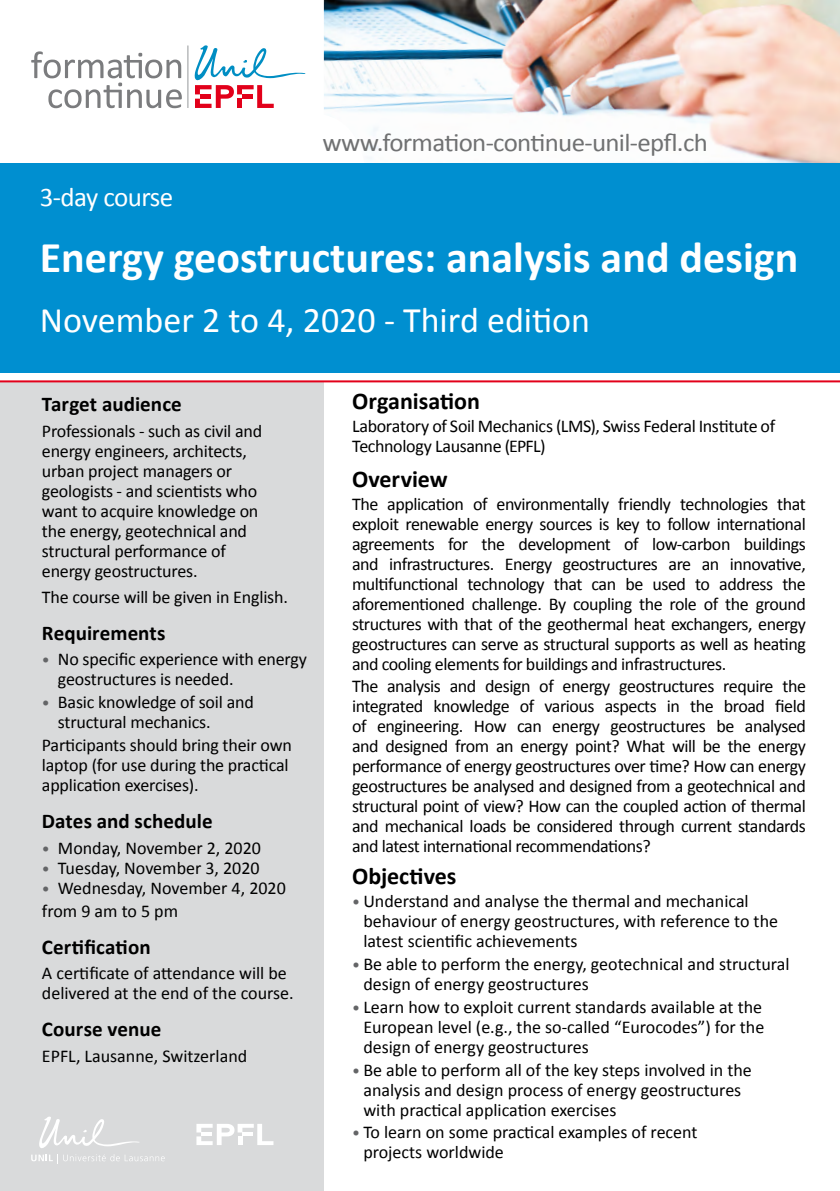
<style>
.page{position:relative;width:840px;height:1191px;background:#fff}
.page>*{position:absolute;margin:0;border:0;box-sizing:border-box;transform-origin:0 0}
.t1{font:700 44px "Calibri";color:#fff}
.t2{font:36px "Calibri";color:#fff}
.t3{font:27px "Calibri";letter-spacing:-.02em;color:#fff}
.t4{font:25.6px "Calibri";letter-spacing:-.025em;color:#707172;scale:1.05 1}
.t5{font:700 24px "Calibri";color:#000}
.t6{font:700 21px "Calibri";letter-spacing:.005em;color:#000}
.t7{font:18px/20px "Calibri";letter-spacing:-.01em;color:#000}
.s1{font-size:16px;color:#646567}
</style>
<div class="page">
<div style="left:0;top:382px;width:324px;height:809px;background:#d9dadb"></div>
<img style="left:324px;top:0;width:515px;height:163px">
<div style="left:0;top:163px;width:839px;height:210px;background:#008fd0"></div>
<hr style="left:0;top:380px;width:839px;height:2px;background:#e2001a">
<hr style="left:187px;top:46px;width:1px;height:62px;background:#b1b3b4">
<svg style="left:31px;top:51px;width:151px;height:57px"></svg>
<svg style="left:194px;top:45px;width:111px;height:63px"></svg>
<div style="left:237px;top:99px;width:5px;height:9px;background:#e2001a"></div>
<div style="left:242px;top:94px;width:10px;height:5px;background:#e2001a"></div>
<svg style="left:31px;top:1116px;width:134px;height:47px"></svg>
<svg style="left:196px;top:1124px;width:77px;height:21px"></svg>
<div style="left:237px;top:1136px;width:5px;height:9px;background:#fff"></div>
<hr style="left:242px;top:1132px;width:11px;height:4px;background:#fff">
<h3 class="t4" style="left:322px;top:126px;width:368px">www.formation-continue-unil-epfl.ch</h3>
<h3 class="t3" style="left:40px;top:180px;width:135px">3-day course</h3>
<h1 class="t1" style="left:40px;top:230px;width:759px">Energy geostructures: analysis and design</h1>
<h2 class="t2" style="left:40px;top:298px;width:551px">November 2 to 4, 2020 - Third edition</h2>
<p class="t6" style="left:42px;top:391px;width:141px">Target audience</p>
<p class="t7" style="left:42px;top:421px;width:222px">Professionals - such as civil and energy engineers, architects, urban project managers or geologists - and scientists who want to acquire knowledge on the energy, geotechnical and structural performance of energy geostructures.</p>
<p class="t7" style="left:42px;top:587px;width:247px">The course will be given in English.</p>
<p class="t6" style="left:42px;top:619px;width:125px">Requirements</p>
<p class="t7" style="left:58px;top:649px;width:250px;text-indent:-16px"><span class="s1">•</span> No specific experience with energy geostructures is needed.</p>
<p class="t7" style="left:58px;top:692px;width:197px;text-indent:-16px"><span class="s1">•</span> Basic knowledge of soil and structural mechanics.</p>
<p class="t7" style="left:42px;top:735px;width:251px">Participants should bring their own laptop (for use during the practical application exercises).</p>
<p class="t6" style="left:42px;top:807px;width:172px">Dates and schedule</p>
<p class="t7" style="left:42px;top:838px;width:220px"><span class="s1">•</span> Monday, November 2, 2020</p>
<p class="t7" style="left:42px;top:858px;width:219px"><span class="s1">•</span> Tuesday, November 3, 2020</p>
<p class="t7" style="left:42px;top:876px;width:245px;line-height:22.8px"><span class="s1">•</span> Wednesday, November 4, 2020 from 9 am to 5 pm</p>
<p class="t6" style="left:42px;top:933px;width:110px">Certification</p>
<p class="t7" style="left:42px;top:963px;width:253px">A certificate of attendance will be delivered at the end of the course.</p>
<p class="t6" style="left:42px;top:1016px;width:121px">Course venue</p>
<p class="t7" style="left:42px;top:1046px;width:207px">EPFL, Lausanne, Switzerland</p>
<h3 class="t5" style="left:352px;top:386px;width:129px">Organisation</h3>
<p class="t7" style="left:352px;top:416px;width:424px">Laboratory of Soil Mechanics (LMS), Swiss Federal Institute of<br>Technology Lausanne (EPFL)</p>
<h3 class="t5" style="left:352px;top:463px;width:97px">Overview</h3>
<p class="t7" style="left:352px;top:493px;width:455px;text-align:justify">The application of environmentally friendly technologies that exploit renewable energy sources is key to follow international agreements for the development of low-carbon buildings and infrastructures. Energy geostructures are an innovative, multifunctional technology that can be used to address the aforementioned challenge. By coupling the role of the ground structures with that of the geothermal heat exchangers, energy geostructures can serve as structural supports as well as heating and cooling elements for buildings and infrastructures.</p>
<p class="t7" style="left:352px;top:676px;width:455px;text-align:justify">The analysis and design of energy geostructures require the integrated knowledge of various aspects in the broad field of engineering. How can energy geostructures be analysed and designed from an energy point? What will be the energy performance of energy geostructures over time? How can energy geostructures be analysed and designed from a geotechnical and structural point of view? How can the coupled action of thermal and mechanical loads be considered through current standards and latest international recommendations?</p>
<h3 class="t5" style="left:352px;top:860px;width:106px">Objectives</h3>
<p class="t7" style="left:363px;top:891px;width:416px;text-indent:-11px"><span class="s1">•</span> Understand and analyse the thermal and mechanical behaviour of energy geostructures, with reference to the latest scientific achievements</p>
<p class="t7" style="left:363px;top:954px;width:427px;text-indent:-11px"><span class="s1">•</span> Be able to perform the energy, geotechnical and structural design of energy geostructures</p>
<p class="t7" style="left:363px;top:996px;width:402px;text-indent:-11px"><span class="s1">•</span> Learn how to exploit current standards available at the<br>European level (e.g., the so-called “Eurocodes”) for the design of energy geostructures</p>
<p class="t7" style="left:363px;top:1059px;width:390px;text-indent:-11px"><span class="s1">•</span> Be able to perform all of the key steps involved in the analysis and design process of energy geostructures with practical application exercises</p>
<p class="t7" style="left:363px;top:1122px;width:335px;text-indent:-11px"><span class="s1">•</span> To learn on some practical examples of recent projects worldwide</p>
</div>
